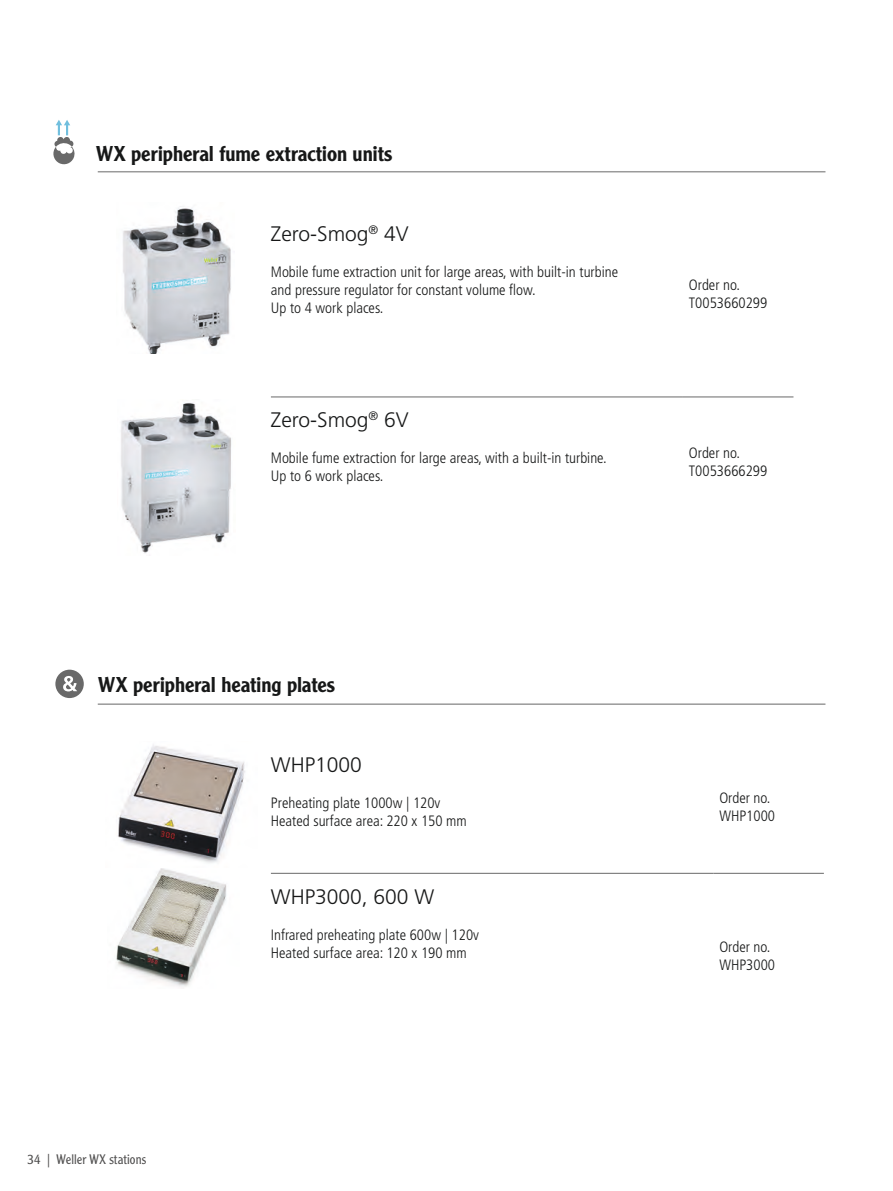
<style>
.page{position:relative;width:893px;height:1191px;background:#fff}
.page>*{position:absolute;margin:0;border:0;box-sizing:border-box;transform-origin:0 0}
.t1{font:500 21px "Clearface Gothic LT Std";letter-spacing:-.005em;color:#171818}
.t2{font:300 21px "Frutiger";color:#171818}
.t3{font:300 condensed 15px/18px "Frutiger";color:#171818}
.t4{font:300 13.5px "Clearface Gothic LH";letter-spacing:.005em;color:#504f4f}
</style>
<div class="page">
<img style="left:123px;top:206px;width:108px;height:148px">
<img style="left:121px;top:403px;width:110px;height:150px">
<svg style="left:53px;top:120px;width:22px;height:45px"></svg>
<hr style="left:98px;top:171px;width:727px;height:1px;background:#9a9a9a">
<hr style="left:98px;top:703px;width:727px;height:2px;background:#9a9a9a">
<hr style="left:683px;top:397px;width:110px;height:1px;background:#696969">
<hr style="left:271px;top:397px;width:412px;height:1px;background:#696969">
<img style="left:116px;top:868px;width:111px;height:119px">
<img style="left:118px;top:744px;width:127px;height:119px">
<svg style="left:55px;top:669px;width:29px;height:29px"></svg>
<hr style="left:271px;top:873px;width:442px;height:1px;background:#696969">
<hr style="left:713px;top:873px;width:111px;height:1px;background:#696969">
<h1 class="t1" style="left:96px;top:140px;width:298px">WX peripheral fume extraction units</h1>
<h1 class="t2" style="left:271px;top:222px;width:139px">Zero-Smog<sup>®</sup> 4V</h1>
<p class="t3" style="left:271px;top:263px;width:349px">Mobile fume extraction unit for large areas, with built-in turbine and pressure regulator for constant volume flow.<br>Up to 4 work places.</p>
<p class="t3" style="left:689px;top:275px;width:80px">Order no.<br>T0053660299</p>
<h1 class="t2" style="left:271px;top:408px;width:139px">Zero-Smog<sup>®</sup> 6V</h1>
<p class="t3" style="left:271px;top:449px;width:337px">Mobile fume extraction for large areas, with a built-in turbine.<br>Up to 6 work places.</p>
<p class="t3" style="left:689px;top:444px;width:80px">Order no.<br>T0053666299</p>
<h1 class="t1" style="left:98px;top:672px;width:239px">WX peripheral heating plates</h1>
<h1 class="t2" style="left:271px;top:753px;width:93px">WHP1000</h1>
<p class="t3" style="left:271px;top:794px;width:197px">Preheating plate 1000w | 120v<br>Heated surface area: 220 x 150 mm</p>
<p class="t3" style="left:719px;top:789px;width:57px">Order no.<br>WHP1000</p>
<p class="t4" style="left:27px;top:1150px;width:120px">34 | Weller WX stations</p>
<h1 class="t2" style="left:271px;top:884px;width:165px">WHP3000, 600 W</h1>
<p class="t3" style="left:271px;top:925px;width:210px">Infrared preheating plate 600w | 120v<br>Heated surface area: 120 x 190 mm</p>
<p class="t3" style="left:719px;top:938px;width:57px">Order no.<br>WHP3000</p>
</div>
